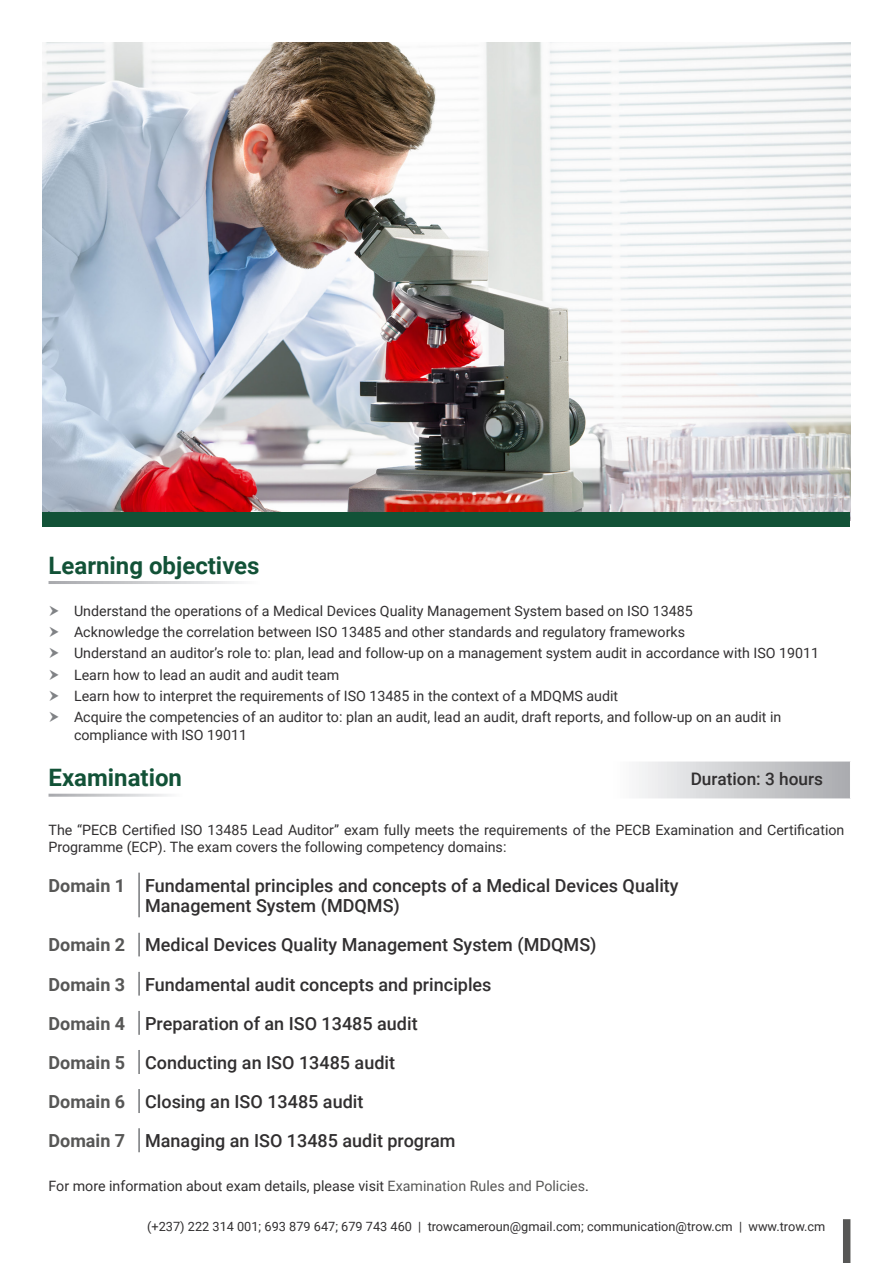
<style>
.page{position:relative;width:893px;height:1263px;background:#fff}
.page>*{position:absolute;margin:0;border:0;box-sizing:border-box;transform-origin:0 0}
.t1{font:700 24px "Roboto";color:#125237}
.t2{font:500 18px "Roboto";color:#312f30}
.t3{font:700 18px "Roboto";color:#575756}
.t4{font:500 17.25px "Roboto";color:#312f30}
.Bullet_Points{font:14.25px/17.1px "Roboto";color:#312f30}
.Bullet_Points-2{font:12.75px "Roboto";color:#312f30}
.s1{color:#575756}
</style>
<div class="page">
<img style="left:43px;top:43px;width:807px;height:469px">
<div style="left:43px;top:512px;width:807px;height:15px;background:#125237"></div>
<svg style="left:639px;top:762px;width:211px;height:37px;background:#cecfd1"></svg>
<hr style="left:138px;top:873px;width:2px;height:44px;background:#76787b">
<hr style="left:138px;top:932px;width:2px;height:25px;background:#76787b">
<hr style="left:138px;top:972px;width:2px;height:24px;background:#76787b">
<hr style="left:138px;top:1011px;width:2px;height:24px;background:#76787b">
<hr style="left:138px;top:1050px;width:2px;height:24px;background:#76787b">
<hr style="left:138px;top:1089px;width:2px;height:24px;background:#76787b">
<hr style="left:138px;top:1128px;width:2px;height:24px;background:#76787b">
<div style="left:843px;top:1219px;width:7px;height:44px;background:#575756"></div>
<p class="t1" style="left:49px;top:548px;width:213px">Learning objectives</p>
<p class="Bullet_Points" style="left:74px;top:601px;width:620px">Understand the operations of a Medical Devices Quality Management System based on ISO 13485</p>
<p class="Bullet_Points" style="left:74px;top:623px;width:612px">Acknowledge the correlation between ISO 13485 and other standards and regulatory frameworks</p>
<p class="Bullet_Points" style="left:74px;top:644px;width:747px">Understand an auditor’s role to: plan, lead and follow-up on a management system audit in accordance with ISO 19011</p>
<p class="Bullet_Points" style="left:74px;top:666px;width:267px">Learn how to lead an audit and audit team</p>
<p class="Bullet_Points" style="left:74px;top:687px;width:546px">Learn how to interpret the requirements of ISO 13485 in the context of a MDQMS audit</p>
<p class="Bullet_Points" style="left:74px;top:708px;width:709px">Acquire the competencies of an auditor to: plan an audit, lead an audit, draft reports, and follow-up on an audit in compliance with ISO 19011</p>
<p class="t1" style="left:49px;top:761px;width:135px">Examination</p>
<p class="t4" style="left:691px;top:767px;width:134px">Duration: 3 hours</p>
<p class="Bullet_Points" style="left:49px;top:821px;width:797px;line-height:16.5px">The “PECB Certified ISO 13485 Lead Auditor” exam fully meets the requirements of the PECB Examination and Certification<br>Programme (ECP). The exam covers the following competency domains:</p>
<p class="t3" style="left:49px;top:872px;width:78px">Domain 1</p>
<p class="t2" style="left:145px;top:872px;width:535px">Fundamental principles and concepts of a Medical Devices Quality</p>
<p class="t2" style="left:145px;top:893px;width:256px">Management System (MDQMS)</p>
<p class="t3" style="left:49px;top:932px;width:78px">Domain 2</p>
<p class="t2" style="left:145px;top:932px;width:453px">Medical Devices Quality Management System (MDQMS)</p>
<p class="t3" style="left:49px;top:971px;width:78px">Domain 3</p>
<p class="t2" style="left:145px;top:971px;width:348px">Fundamental audit concepts and principles</p>
<p class="t3" style="left:49px;top:1011px;width:78px">Domain 4</p>
<p class="t2" style="left:145px;top:1011px;width:274px">Preparation of an ISO 13485 audit</p>
<p class="t3" style="left:49px;top:1050px;width:78px">Domain 5</p>
<p class="t2" style="left:145px;top:1050px;width:252px">Conducting an ISO 13485 audit</p>
<p class="t3" style="left:49px;top:1089px;width:78px">Domain 6</p>
<p class="t2" style="left:145px;top:1089px;width:220px">Closing an ISO 13485 audit</p>
<p class="t3" style="left:49px;top:1128px;width:78px">Domain 7</p>
<p class="t2" style="left:145px;top:1128px;width:312px">Managing an ISO 13485 audit program</p>
<p class="Bullet_Points" style="left:49px;top:1176px;width:542px">For more information about exam details, please visit <span class="s1">Examination Rules and Policies</span>.</p>
<p class="Bullet_Points-2" style="left:147px;top:1218px;width:680px">(+237) 222 314 001; 693 879 647; 679 743 460 | trowcameroun@gmail.com; communication@trow.cm | www.trow.cm</p>
</div>
